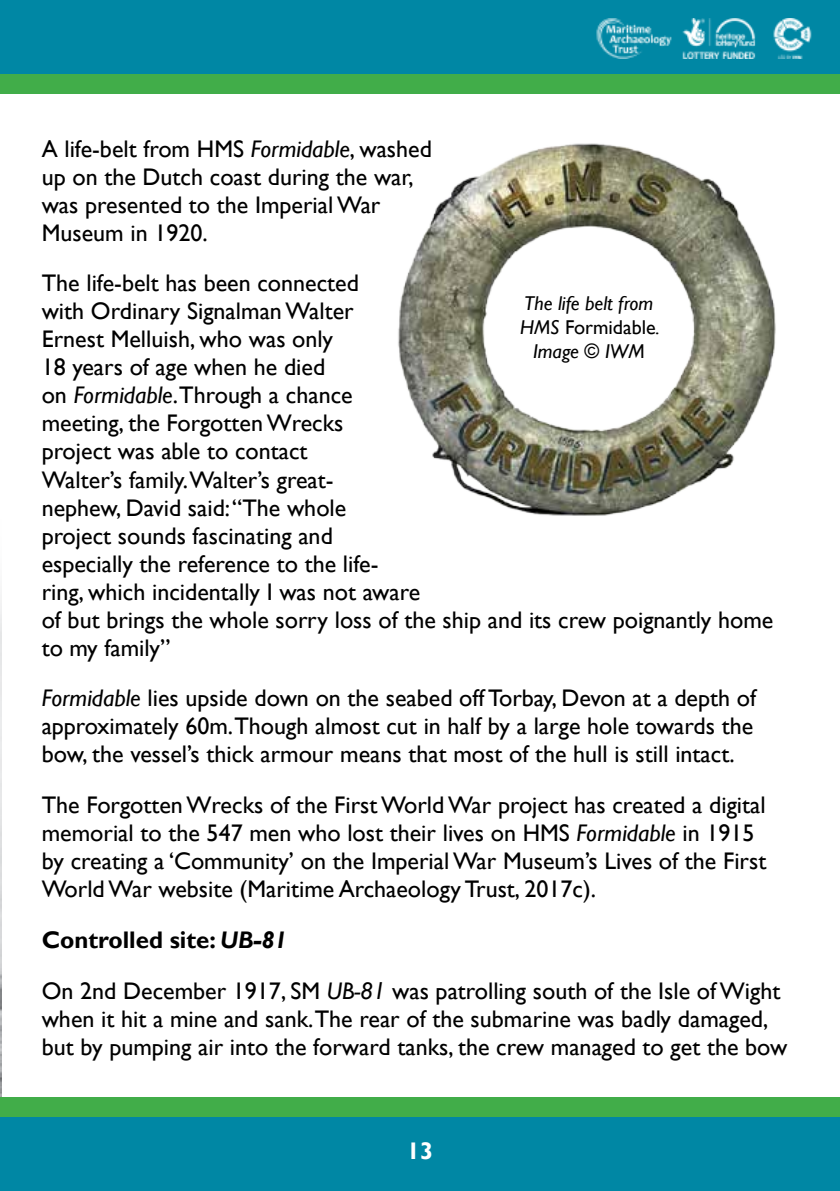
<style>
.page{position:relative;width:840px;height:1191px;background:#fff}
.page>*{position:absolute;margin:0;border:0;box-sizing:border-box;transform-origin:0 0}
.t1{font:24px/28px "Gill Sans";color:#000}
.t2{font:700 24px "Gill Sans";color:#fff}
.t3{font:italic 20px/24px "Gill Sans";color:#000;text-align:center}
.s1{font-style:italic}
.s2{font-weight:700}
.s3{font-weight:700;font-style:italic}
.s4{font-style:normal}
</style>
<div class="page">
<img style="left:0;top:594px;width:1px;height:503px">
<div style="left:0;top:1097px;width:839px;height:74px;background:#41ad49"></div>
<div style="left:0;top:1117px;width:839px;height:74px;background:#0087a4"></div>
<div style="left:0;top:20px;width:839px;height:74px;background:#41ad49"></div>
<div style="left:0;top:0;width:839px;height:74px;background:#0087a4"></div>
<img style="left:596px;top:18px;width:216px;height:40px">
<img style="left:398px;top:143px;width:378px;height:373px">
<p class="t1" style="left:42px;top:135px;width:391px">A life-belt from HMS <span class="s1">Formidable</span>, washed up on the Dutch coast during the war, was presented to the Imperial War<br>Museum in 1920.</p>
<p class="t1" style="left:42px;top:270px;width:732px">The life-belt has been connected<br>with Ordinary Signalman Walter<br>Ernest Melluish, who was only<br>18 years of age when he died<br>on <span class="s1">Formidable</span>.Through a chance<br>meeting, the Forgotten Wrecks<br>project was able to contact<br>Walter’s family.Walter’s great-<br>nephew, David said: “The whole<br>project sounds fascinating and<br>especially the reference to the life-<br>ring, which incidentally I was not aware<br>of but brings the whole sorry loss of the ship and its crew poignantly home to my family”</p>
<p class="t1" style="left:42px;top:684px;width:715px;text-align:justify"><span class="s1">Formidable</span> lies upside down on the seabed off Torbay, Devon at a depth of approximately 60m.Though almost cut in half by a large hole towards the bow, the vessel’s thick armour means that most of the hull is still intact.</p>
<p class="t1" style="left:42px;top:791px;width:725px">The Forgotten Wrecks of the First World War project has created a digital memorial to the 547 men who lost their lives on HMS <span class="s1">Formidable</span> in 1915 by creating a ‘Community’ on the Imperial War Museum’s Lives of the First World War website (Maritime Archaeology Trust, 2017c).</p>
<p class="t1" style="left:42px;top:915px;width:739px;line-height:50.6px"><span class="s2">Controlled site:</span> <span class="s3">UB-81<br></span>On 2nd December 1917, SM <span class="s1">UB-81</span> was patrolling south of the Isle of Wight</p>
<p class="t1" style="left:42px;top:1005px;width:746px">when it hit a mine and sank.The rear of the submarine was badly damaged, but by pumping air into the forward tanks, the crew managed to get the bow</p>
<p class="t3" style="left:519px;top:291px;width:141px">The life belt from<br>HMS <span class="s4">Formidable</span>.<br>Image © IWM</p>
<p class="t2" style="left:406px;top:1136px;width:28px">13</p>
</div>
